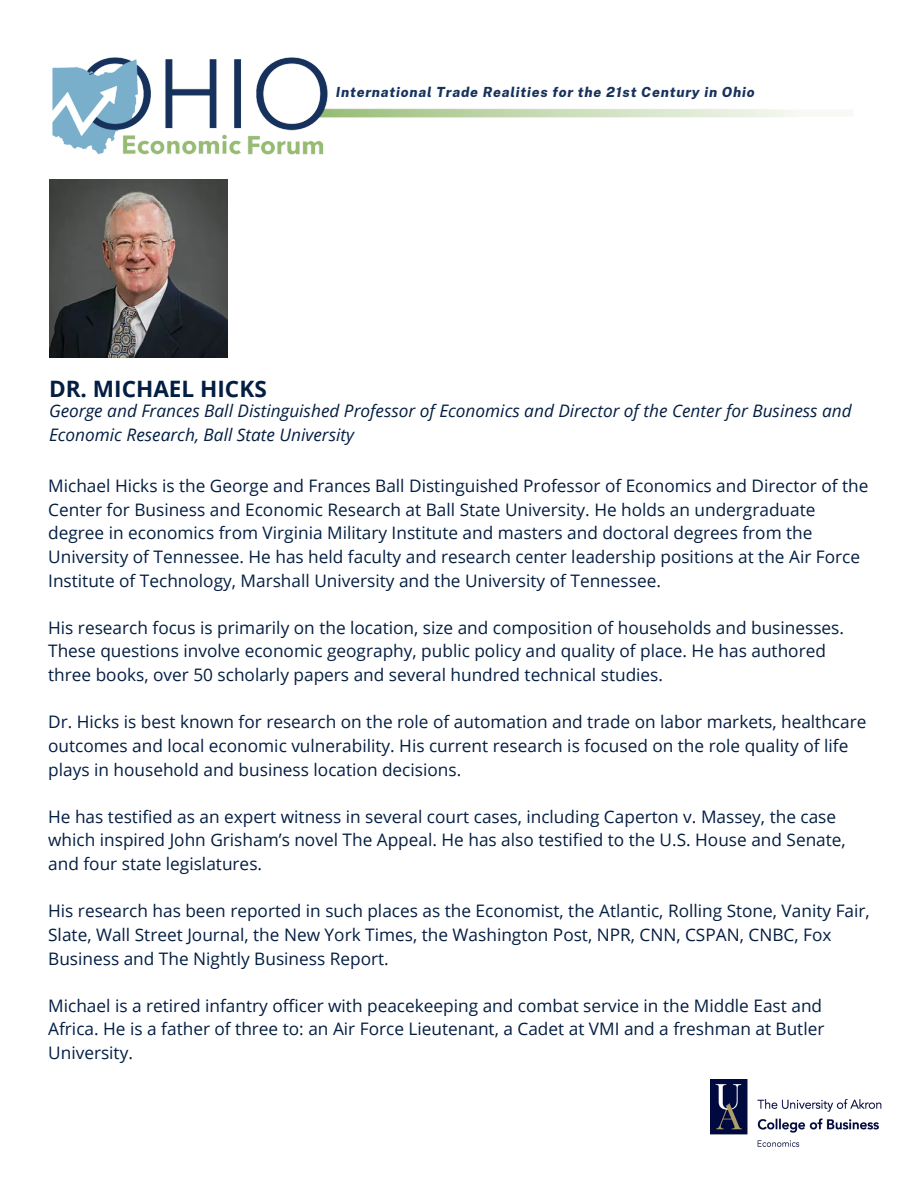
<style>
.page{position:relative;width:918px;height:1188px;background:#fff}
.page>*{position:absolute;margin:0;border:0;box-sizing:border-box;transform-origin:0 0}
.t1{font:700 22.65px "Open Sans";color:#041e42}
.t2{font:17.25px/23.7px "Open Sans";color:#041e42}
.t3{font:italic 17.25px/23.7px "Open Sans";color:#041e42}
.t4{font:italic 800 13.8px "Public Sans";letter-spacing:.06em;color:#17325c}
</style>
<div class="page">
<img style="left:52px;top:57px;width:801px;height:144px">
<div style="left:334px;top:50px;width:534px;height:53px;background:#fff"></div>
<img style="left:49px;top:179px;width:178px;height:178px">
<img style="left:711px;top:1080px;width:171px;height:67px">
<p class="t4" style="left:336px;top:84px;width:421px">International Trade Realities for the 21st Century in Ohio</p>
<h1 class="t1" style="left:49px;top:372px;width:219px">DR. MICHAEL HICKS</h1>
<p class="t3" style="left:49px;top:398px;width:804px">George and Frances Ball Distinguished Professor of Economics and Director of the Center for Business and<br>Economic Research, Ball State University</p>
<p class="t2" style="left:48px;top:473px;width:822px">Michael Hicks is the George and Frances Ball Distinguished Professor of Economics and Director of the Center for Business and Economic Research at Ball State University. He holds an undergraduate degree in economics from Virginia Military Institute and masters and doctoral degrees from the University of Tennessee. He has held faculty and research center leadership positions at the Air Force Institute of Technology, Marshall University and the University of Tennessee.</p>
<p class="t2" style="left:48px;top:615px;width:797px">His research focus is primarily on the location, size and composition of households and businesses.<br>These questions involve economic geography, public policy and quality of place. He has authored three books, over 50 scholarly papers and several hundred technical studies.</p>
<p class="t2" style="left:48px;top:710px;width:820px">Dr. Hicks is best known for research on the role of automation and trade on labor markets, healthcare outcomes and local economic vulnerability. His current research is focused on the role quality of life plays in household and business location decisions.</p>
<p class="t2" style="left:48px;top:804px;width:799px">He has testified as an expert witness in several court cases, including Caperton v. Massey, the case which inspired John Grisham’s novel The Appeal. He has also testified to the U.S. House and Senate, and four state legislatures.</p>
<p class="t2" style="left:48px;top:899px;width:823px">His research has been reported in such places as the Economist, the Atlantic, Rolling Stone, Vanity Fair,<br>Slate, Wall Street Journal, the New York Times, the Washington Post, NPR, CNN, CSPAN, CNBC, Fox<br>Business and The Nightly Business Report.</p>
<p class="t2" style="left:48px;top:993px;width:778px">Michael is a retired infantry officer with peacekeeping and combat service in the Middle East and<br>Africa. He is a father of three to: an Air Force Lieutenant, a Cadet at VMI and a freshman at Butler<br>University.</p>
</div>
